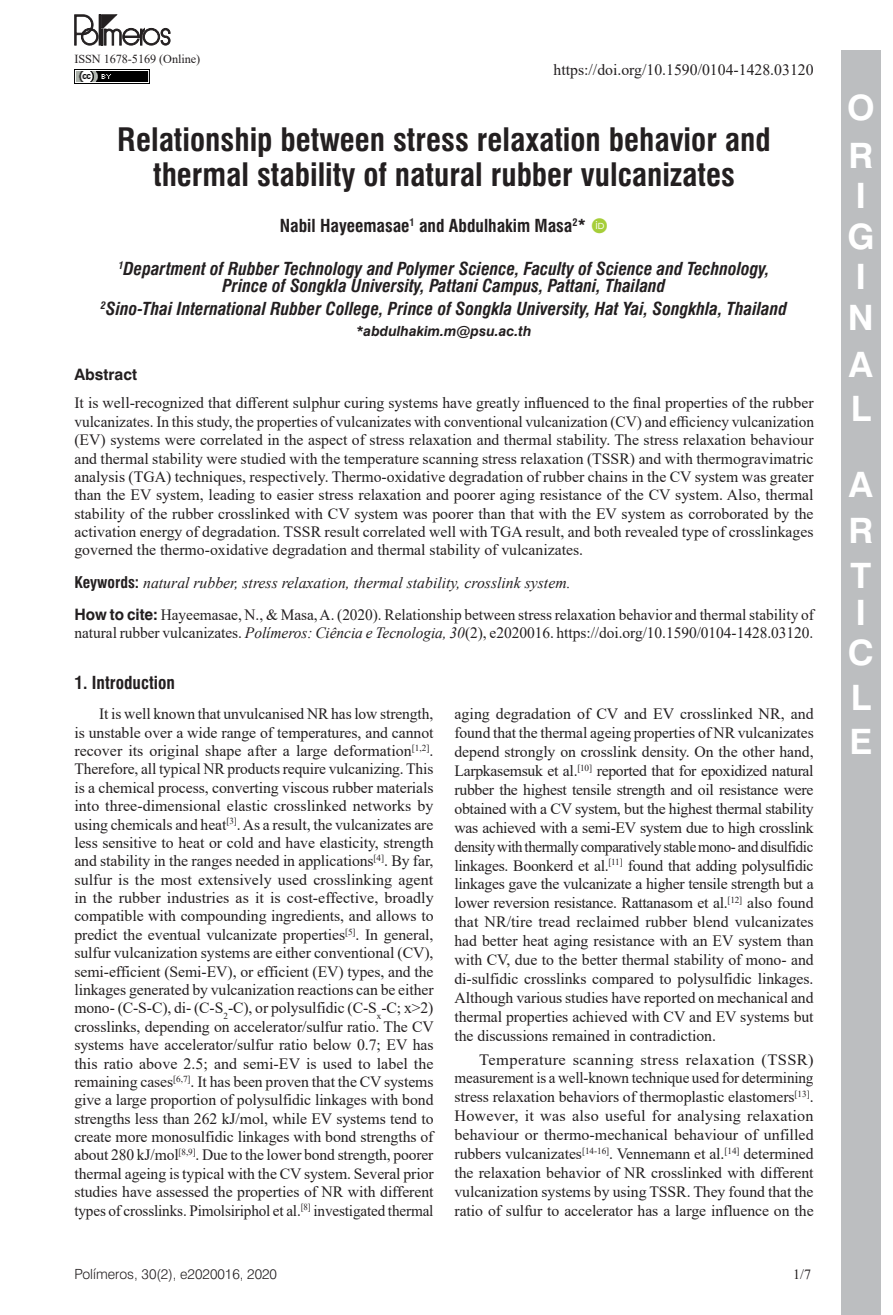
<style>
.page{position:relative;width:893px;height:1315px;background:#fff}
.page>*{position:absolute;margin:0;border:0;box-sizing:border-box;transform-origin:0 0}
.t1{font:700 35px/40.6px "Swiss 721 BT";color:#fff}
.ArticleTitle{font:700 condensed 31.5px/35px "Swiss 721 BT";color:#231f20;text-align:center}
.Affiliations{font:italic 700 condensed 17.5px/17.5px "Swiss 721 BT";color:#231f20;text-align:center}
.Authors{font:700 condensed 17.5px "Swiss 721 BT";color:#231f20}
.Heading1Alt{font:700 condensed 17.5px "Swiss 721 BT";color:#231f20}
.Paragraph{font:15.75px/18.4px "Times New Roman";letter-spacing:-.005em;color:#231f20;text-align:justify}
.Abstract{font:15.75px/18.4px "Times New Roman";color:#231f20;text-align:justify}
.Paragraph-2{font:15.75px/18.9px "Times New Roman";letter-spacing:-.005em;color:#231f20;text-align:justify;scale:1.04 1}
.HowToCite{font:15.75px/17.5px "Times New Roman";letter-spacing:-.005em;color:#231f20}
.Keywords{font:italic 15.75px "Times New Roman";color:#231f20}
.AbstractTitle{font:700 15.75px "Swiss 721 BT";color:#231f20}
.t2{font:300 14px "Swiss 721 BT";color:#231f20}
.Correspondence{font:italic 700 14px "Swiss 721 BT";color:#231f20}
.t3{font:14px "Times New Roman";color:#231f20}
.t4{font:12.25px "Times New Roman";letter-spacing:-.005em;color:#231f20}
.s1{font-family:"Swiss 721 BT";font-weight:700;font-style:normal;font-stretch:condensed}
.s2{font-family:"Swiss 721 BT";font-weight:700}
.s3{font-style:italic}
</style>
<div class="page">
<div style="left:841px;top:50px;width:40px;height:1265px;background:#bcbec0"></div>
<img style="left:74px;top:69px;width:76px;height:15px">
<svg style="left:75px;top:15px;width:95px;height:30px"></svg>
<p class="t4" style="left:74px;top:50px;width:127px">ISSN 1678-5169 (Online)</p>
<p class="Paragraph" style="left:554px;top:60px;width:262px">https://doi.org/10.1590/0104-1428.03120</p>
<p class="ArticleTitle" style="left:117px;top:123px;width:655px">Relationship between stress relaxation behavior and thermal stability of natural rubber vulcanizates</p>
<p class="Authors" style="left:280px;top:215px;width:308px">Nabil Hayeemasae<sup>1</sup> and Abdulhakim Masa<sup>2</sup>*</p>
<p class="Affiliations" style="left:118px;top:260px;width:653px"><sup>1</sup>Department of Rubber Technology and Polymer Science, Faculty of Science and Technology,<br>Prince of Songkla University, Pattani Campus, Pattani, Thailand</p>
<p class="Affiliations" style="left:101px;top:299px;width:688px"><sup>2</sup>Sino-Thai International Rubber College, Prince of Songkla University, Hat Yai, Songkhla, Thailand</p>
<p class="Correspondence" style="left:357px;top:323px;width:176px">*abdulhakim.m@psu.ac.th</p>
<p class="AbstractTitle" style="left:74px;top:365px;width:64px">Abstract</p>
<p class="Abstract" style="left:74px;top:393px;width:741px">It is well-recognized that different sulphur curing systems have greatly influenced to the final properties of the rubber vulcanizates. In this study, the properties of vulcanizates with conventional vulcanization (CV) and efficiency vulcanization (EV) systems were correlated in the aspect of stress relaxation and thermal stability. The stress relaxation behaviour and thermal stability were studied with the temperature scanning stress relaxation (TSSR) and with thermogravimatric analysis (TGA) techniques, respectively. Thermo-oxidative degradation of rubber chains in the CV system was greater than the EV system, leading to easier stress relaxation and poorer aging resistance of the CV system. Also, thermal stability of the rubber crosslinked with CV system was poorer than that with the EV system as corroborated by the activation energy of degradation. TSSR result correlated well with TGA result, and both revealed type of crosslinkages governed the thermo-oxidative degradation and thermal stability of vulcanizates.</p>
<p class="Keywords" style="left:74px;top:572px;width:498px"><span class="s1">Keywords:</span> natural rubber, stress relaxation, thermal stability, crosslink system.</p>
<p class="HowToCite" style="left:74px;top:605px;width:741px"><span class="s2">How to cite:</span> Hayeemasae, N., &amp; Masa, A. (2020). Relationship between stress relaxation behavior and thermal stability of natural rubber vulcanizates. <span class="s3">Polímeros: Ciência e Tecnologia, 30</span>(2), e2020016. https://doi.org/10.1590/0104-1428.03120.</p>
<p class="Heading1Alt" style="left:74px;top:671px;width:102px">1. Introduction</p>
<p class="Paragraph" style="left:74px;top:704px;width:361px;text-indent:25px">It is well known that unvulcanised NR has low strength, is unstable over a wide range of temperatures, and cannot recover its original shape after a large deformation<sup>[1,2]</sup>.<br>Therefore, all typical NR products require vulcanizing. This is a chemical process, converting viscous rubber materials into three-dimensional elastic crosslinked networks by using chemicals and heat<sup>[3]</sup>. As a result, the vulcanizates are less sensitive to heat or cold and have elasticity, strength and stability in the ranges needed in applications<sup>[4]</sup>. By far, sulfur is the most extensively used crosslinking agent in the rubber industries as it is cost-effective, broadly compatible with compounding ingredients, and allows to predict the eventual vulcanizate properties<sup>[5]</sup>. In general, sulfur vulcanization systems are either conventional (CV), semi-efficient (Semi-EV), or efficient (EV) types, and the linkages generated by vulcanization reactions can be either mono- (C-S-C), di- (C-S<sub>2</sub>-C), or polysulfidic (C-S<sub>x</sub>-C; x&gt;2) crosslinks, depending on accelerator/sulfur ratio. The CV systems have accelerator/sulfur ratio below 0.7; EV has this ratio above 2.5; and semi-EV is used to label the remaining cases<sup>[6,7]</sup>. It has been proven that the CV systems give a large proportion of polysulfidic linkages with bond strengths less than 262 kJ/mol, while EV systems tend to create more monosulfidic linkages with bond strengths of about 280 kJ/mol<sup>[8,9]</sup>. Due to the lower bond strength, poorer thermal ageing is typical with the CV system. Several prior studies have assessed the properties of NR with different types of crosslinks. Pimolsiriphol et al.<sup>[8]</sup> investigated thermal</p>
<p class="Paragraph" style="left:454px;top:704px;width:361px;line-height:18.9px">aging degradation of CV and EV crosslinked NR, and found that the thermal ageing properties of NR vulcanizates depend strongly on crosslink density. On the other hand, Larpkasemsuk et al.<sup>[10]</sup> reported that for epoxidized natural rubber the highest tensile strength and oil resistance were obtained with a CV system, but the highest thermal stability was achieved with a semi-EV system due to high crosslink density with thermally comparatively stable mono- and disulfidic linkages. Boonkerd et al.<sup>[11]</sup> found that adding polysulfidic linkages gave the vulcanizate a higher tensile strength but a lower reversion resistance. Rattanasom et al.<sup>[12]</sup> also found that NR/tire tread reclaimed rubber blend vulcanizates had better heat aging resistance with an EV system than with CV, due to the better thermal stability of mono- and di-sulfidic crosslinks compared to polysulfidic linkages.<br>Although various studies have reported on mechanical and thermal properties achieved with CV and EV systems but the discussions remained in contradiction.</p>
<p class="Paragraph-2" style="left:454px;top:1049px;width:347px;text-indent:25px">Temperature scanning stress relaxation (TSSR) measurement is a well-known technique used for determining stress relaxation behaviors of thermoplastic elastomers<sup>[13]</sup>.<br>However, it was also useful for analysing relaxation behaviour or thermo-mechanical behaviour of unfilled rubbers vulcanizates<sup>[14-16]</sup>. Vennemann et al.<sup>[14]</sup> determined the relaxation behavior of NR crosslinked with different vulcanization systems by using TSSR. They found that the ratio of sulfur to accelerator has a large influence on the</p>
<p class="t2" style="left:74px;top:1265px;width:204px">Polímeros, 30(2), e2020016, 2020</p>
<p class="t3" style="left:793px;top:1264px;width:19px">1/7</p>
<h1 class="t1" style="left:847px;top:83px;width:29px;line-height:48.1px">O<br>O</h1>
<h1 class="t1" style="left:847px;top:175px;width:29px">O<br>O<br>O<br>O</h1>
<h1 class="t1" style="left:849px;top:342px;width:26px;line-height:44.1px">O<br>O</h1>
<h1 class="t1" style="left:848px;top:461px;width:26px;line-height:45.5px;text-align:justify">O O O</h1>
<h1 class="t1" style="left:848px;top:592px;width:28px;line-height:40.1px">O<br>O</h1>
<h1 class="t1" style="left:849px;top:676px;width:24px;line-height:43.4px">O<br>O</h1>
</div>
